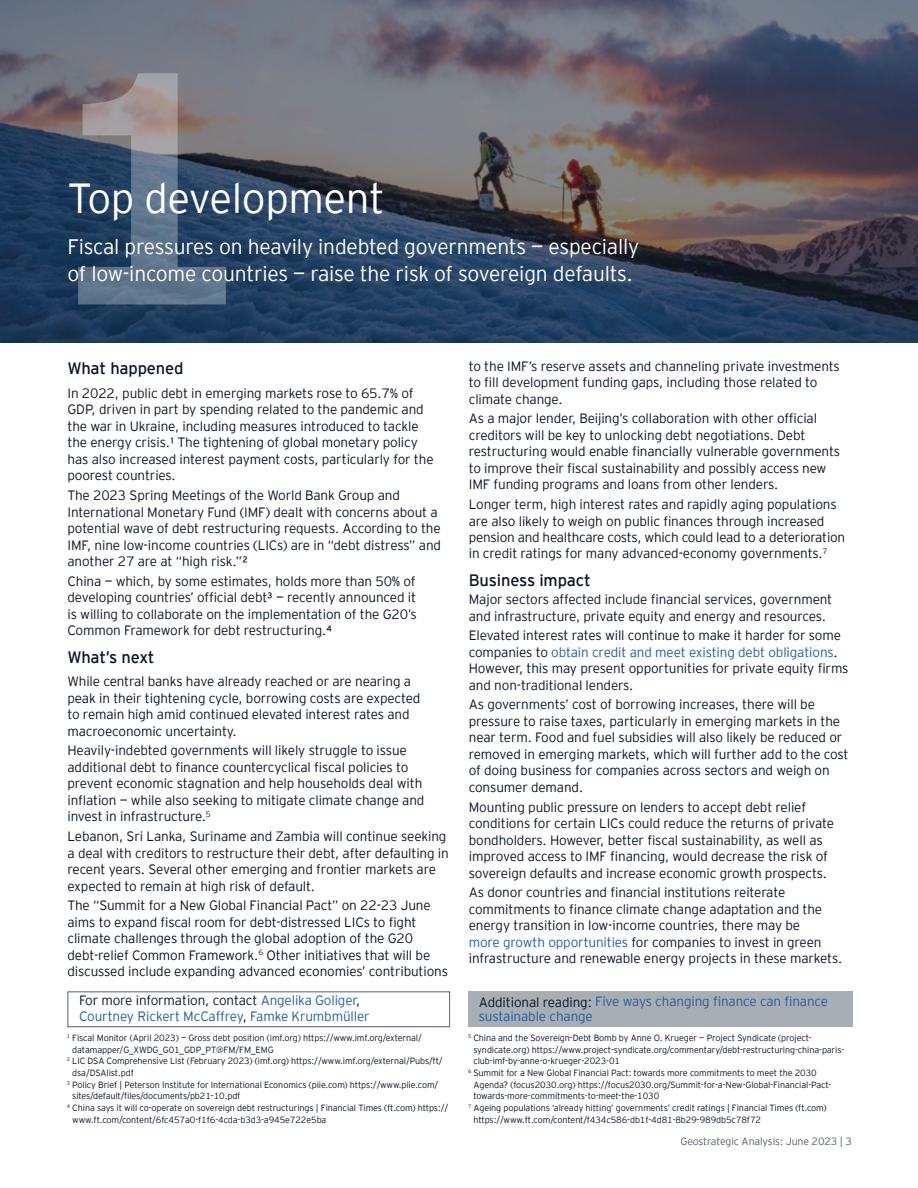
<style>
.page{position:relative;width:918px;height:1188px;background:#fff}
.page>*{position:absolute;margin:0;border:0;box-sizing:border-box;transform-origin:0 0}
.t1{font:700 330px "EY Interstate";color:#fff}
.t2{font:300 42px "EY Interstate";letter-spacing:-.01em;color:#fff}
.t3{font:300 21px "EY Interstate";letter-spacing:-.01em;color:#fff}
.t4{font:16.5px "EY Interstate";letter-spacing:-.01em;color:#0a1627}
.t5{font:300 13.5px/16.5px "EY Interstate";letter-spacing:-.01em;color:#0a1627}
.t6{font:300 13.5px/16.5px "EY Interstate";letter-spacing:-.01em;color:#215e9e}
.t7{font:300 10.5px "EY Interstate";letter-spacing:-.01em;color:#54606b}
.t8{font:300 9px "EY Interstate";letter-spacing:-.01em;color:#0a1627}
.s1{color:#215e9e}
.s2{color:#0a1627}
</style>
<div class="page">
<svg style="left:0;top:0;width:918px;height:343px;background:#4c5465"></svg>
<div style="left:68px;top:991px;width:382px;height:36px;border:1px solid #54606b"></div>
<div style="left:468px;top:991px;width:384px;height:36px;background:#a7afb5"></div>
<h1 class="t1" style="left:45px;top:-50px;width:206px">1</h1>
<h2 class="t2" style="left:68px;top:169px;width:319px">Top development</h2>
<h3 class="t3" style="left:68px;top:232px;width:573px">Fiscal pressures on heavily indebted governments — especially</h3>
<h3 class="t3" style="left:68px;top:259px;width:567px">of low-income countries — raise the risk of sovereign defaults.</h3>
<p class="t4" style="left:68px;top:357px;width:118px">What happened</p>
<p class="t5" style="left:68px;top:384px;width:368px">In 2022, public debt in emerging markets rose to 65.7% of GDP, driven in part by spending related to the pandemic and the war in Ukraine, including measures introduced to tackle the energy crisis.¹ The tightening of global monetary policy has also increased interest payment costs, particularly for the poorest countries.</p>
<p class="t5" style="left:68px;top:486px;width:375px">The 2023 Spring Meetings of the World Bank Group and International Monetary Fund (IMF) dealt with concerns about a potential wave of debt restructuring requests. According to the IMF, nine low-income countries (LICs) are in “debt distress” and another 27 are at “high risk.”²</p>
<p class="t5" style="left:68px;top:572px;width:351px;text-align:justify">China — which, by some estimates, holds more than 50% of developing countries’ official debt³ — recently announced it is willing to collaborate on the implementation of the G20’s Common Framework for debt restructuring.4</p>
<p class="t4" style="left:68px;top:645px;width:89px">What’s next</p>
<p class="t5" style="left:68px;top:672px;width:355px">While central banks have already reached or are nearing a peak in their tightening cycle, borrowing costs are expected to remain high amid continued elevated interest rates and macroeconomic uncertainty.</p>
<p class="t5" style="left:68px;top:742px;width:358px">Heavily-indebted governments will likely struggle to issue additional debt to finance countercyclical fiscal policies to prevent economic stagnation and help households deal with inflation — while also seeking to mitigate climate change and invest in infrastructure.<sup>5</sup></p>
<p class="t5" style="left:68px;top:827px;width:383px">Lebanon, Sri Lanka, Suriname and Zambia will continue seeking a deal with creditors to restructure their debt, after defaulting in recent years. Several other emerging and frontier markets are expected to remain at high risk of default.</p>
<p class="t5" style="left:67px;top:897px;width:382px">The “Summit for a New Global Financial Pact” on 22-23 June aims to expand fiscal room for debt-distressed LICs to fight climate challenges through the global adoption of the G20 debt-relief Common Framework.<sup>6</sup> Other initiatives that will be discussed include expanding advanced economies’ contributions</p>
<p class="t5" style="left:469px;top:357px;width:373px">to the IMF’s reserve assets and channeling private investments to fill development funding gaps, including those related to climate change.</p>
<p class="t5" style="left:469px;top:409px;width:373px">As a major lender, Beijing’s collaboration with other official creditors will be key to unlocking debt negotiations. Debt restructuring would enable financially vulnerable governments to improve their fiscal sustainability and possibly access new IMF funding programs and loans from other lenders.</p>
<p class="t5" style="left:469px;top:495px;width:378px">Longer term, high interest rates and rapidly aging populations are also likely to weigh on public finances through increased pension and healthcare costs, which could lead to a deterioration in credit ratings for many advanced-economy governments.<sup>7</sup></p>
<p class="t4" style="left:469px;top:568px;width:124px">Business impact</p>
<p class="t5" style="left:469px;top:590px;width:365px">Major sectors affected include financial services, government and infrastructure, private equity and energy and resources.</p>
<p class="t5" style="left:469px;top:626px;width:381px">Elevated interest rates will continue to make it harder for some companies to <span class="s1">obtain credit and meet existing debt obligations</span>.<br>However, this may present opportunities for private equity firms and non-traditional lenders.</p>
<p class="t5" style="left:469px;top:696px;width:381px">As governments’ cost of borrowing increases, there will be pressure to raise taxes, particularly in emerging markets in the near term. Food and fuel subsidies will also likely be reduced or removed in emerging markets, which will further add to the cost of doing business for companies across sectors and weigh on consumer demand.</p>
<p class="t5" style="left:469px;top:798px;width:367px">Mounting public pressure on lenders to accept debt relief conditions for certain LICs could reduce the returns of private bondholders. However, better fiscal sustainability, as well as improved access to IMF financing, would decrease the risk of sovereign defaults and increase economic growth prospects.</p>
<p class="t5" style="left:469px;top:884px;width:375px">As donor countries and financial institutions reiterate commitments to finance climate change adaptation and the energy transition in low-income countries, there may be<br><span class="s1">more growth opportunities</span> for companies to invest in green infrastructure and renewable energy projects in these markets.</p>
<p class="t6" style="left:79px;top:991px;width:292px"><span class="s2">For more information, contact</span> Angelika Goliger<span class="s2">,<br></span>Courtney Rickert McCaffrey<span class="s2">,</span> Famke Krumbmüller</p>
<p class="t6" style="left:479px;top:993px;width:351px;line-height:15px"><span class="s2">Additional reading:</span> Five ways changing finance can finance sustainable change</p>
<p class="t8" style="left:67px;top:1031px;width:357px"><sup>1</sup> Fiscal Monitor (April 2023) — Gross debt position (imf.org) https://www.imf.org/external/</p>
<p class="t8" style="left:72px;top:1043px;width:203px">datamapper/G_XWDG_G01_GDP_PT@FM/FM_EMG</p>
<p class="t8" style="left:67px;top:1055px;width:377px"><sup>2</sup> LIC DSA Comprehensive List (February 2023) (imf.org) https://www.imf.org/external/Pubs/ft/</p>
<p class="t8" style="left:72px;top:1066px;width:63px">dsa/DSAlist.pdf</p>
<p class="t8" style="left:67px;top:1078px;width:373px"><sup>3</sup> Policy Brief | Peterson Institute for International Economics (piie.com) https://www.piie.com/</p>
<p class="t8" style="left:72px;top:1090px;width:170px">sites/default/files/documents/pb21-10.pdf</p>
<p class="t8" style="left:67px;top:1102px;width:383px"><sup>4</sup> China says it will co-operate on sovereign debt restructurings | Financial Times (ft.com) https://</p>
<p class="t8" style="left:72px;top:1113px;width:256px">www.ft.com/content/6fc457a0-f1f6-4cda-b3d3-a945e722e5ba</p>
<p class="t8" style="left:468px;top:1031px;width:345px"><sup>5</sup> China and the Sovereign-Debt Bomb by Anne O. Krueger — Project Syndicate (project-</p>
<p class="t8" style="left:473px;top:1043px;width:372px">syndicate.org) https://www.project-syndicate.org/commentary/debt-restructuring-china-paris-</p>
<p class="t8" style="left:473px;top:1055px;width:148px">club-imf-by-anne-o-krueger-2023-01</p>
<p class="t8" style="left:468px;top:1066px;width:350px"><sup>6</sup> Summit for a New Global Financial Pact: towards more commitments to meet the 2030</p>
<p class="t8" style="left:473px;top:1078px;width:360px">Agenda? (focus2030.org) https://focus2030.org/Summit-for-a-New-Global-Financial-Pact-</p>
<p class="t8" style="left:473px;top:1090px;width:187px">towards-more-commitments-to-meet-the-1030</p>
<p class="t8" style="left:468px;top:1102px;width:360px"><sup>7</sup> Ageing populations ‘already hitting’ governments’ credit ratings | Financial Times (ft.com)</p>
<p class="t8" style="left:473px;top:1113px;width:289px">https://www.ft.com/content/f434c586-db1f-4d81-8b29-989db5c78f72</p>
<p class="t7" style="left:681px;top:1134px;width:173px">Geostrategic Analysis: June 2023 | 3</p>
</div>
